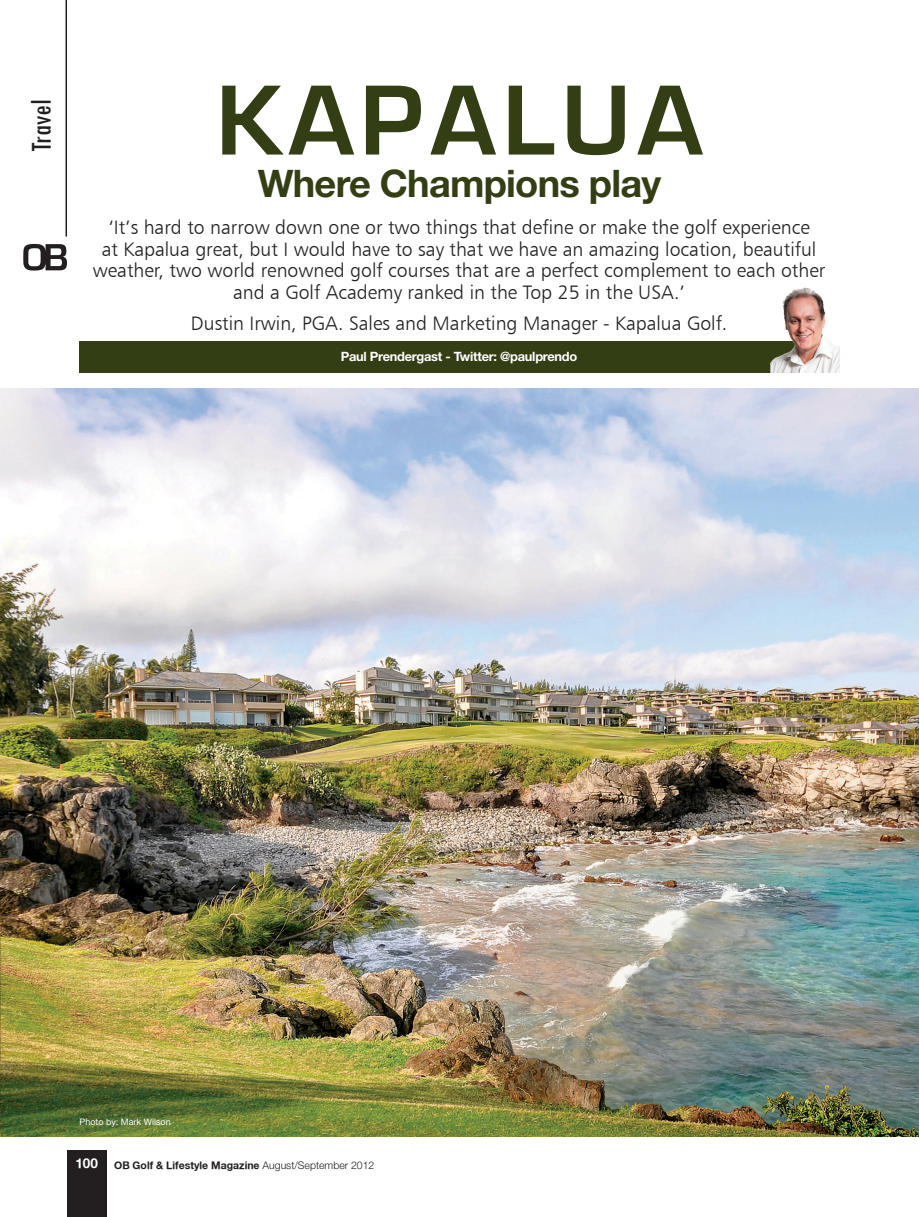
<style>
.page{position:relative;width:919px;height:1217px;background:#fff}
.page>*{position:absolute;margin:0;border:0;box-sizing:border-box;transform-origin:0 0}
.t1{font:600 91.8px "Eurostile";letter-spacing:.075em;color:#343e15}
.t2{font:700 37.95px "Helvetica Neue";letter-spacing:-.02em;color:#343e15}
.t3{font:condensed 30px "Tw Cen";letter-spacing:-.025em;color:#231f20}
.t4{font:19.5px/21.5px "Humanist 777 BT Light B";color:#231f20;text-align:center}
.t5{font:700 13.5px "Helvetica Neue";color:#fff}
.t6{font:700 12.9px "Helvetica Neue";letter-spacing:-.02em;color:#fff}
.t7{font:700 10.5px "Helvetica Neue";color:#231f20}
.Plain_Text{font:9px "Helvetica Neue";color:#fff}
.s1{font-weight:300}
</style>
<div class="page">
<svg style="left:23px;top:244px;width:44px;height:27px"></svg>
<hr style="left:65px;top:0;width:2px;height:236px;background:#231f20">
<div style="left:67px;top:1149px;width:39px;height:67px;background:#231f20"></div>
<img style="left:1px;top:388px;width:917px;height:748px">
<div style="left:80px;top:341px;width:740px;height:32px;background:#343e15"></div>
<img style="left:770px;top:287px;width:69px;height:86px">
<p class="t3" style="left:23px;top:152px;width:55px;rotate:-90deg">Travel</p>
<p class="t1" style="left:216px;top:63px;width:488px">KAPALUA</p>
<p class="t2" style="left:258px;top:160px;width:405px">Where Champions play</p>
<p class="t4" style="left:93px;top:216px;width:734px">‘It’s hard to narrow down one or two things that define or make the golf experience<br>at Kapalua great, but I would have to say that we have an amazing location, beautiful weather, two world renowned golf courses that are a perfect complement to each other and a Golf Academy ranked in the Top 25 in the USA.’</p>
<p class="t4" style="left:191px;top:312px;width:537px">Dustin Irwin, PGA. Sales and Marketing Manager - Kapalua Golf.</p>
<p class="t6" style="left:341px;top:348px;width:238px">Paul Prendergast - Twitter: @paulprendo</p>
<p class="Plain_Text" style="left:80px;top:1116px;width:93px">Photo by: Mark Wilson</p>
<p class="t5" style="left:75px;top:1154px;width:24px">100</p>
<p class="t7" style="left:114px;top:1158px;width:262px">OB Golf &amp; Lifestyle Magazine <span class="s1">August/September 2012</span></p>
</div>
